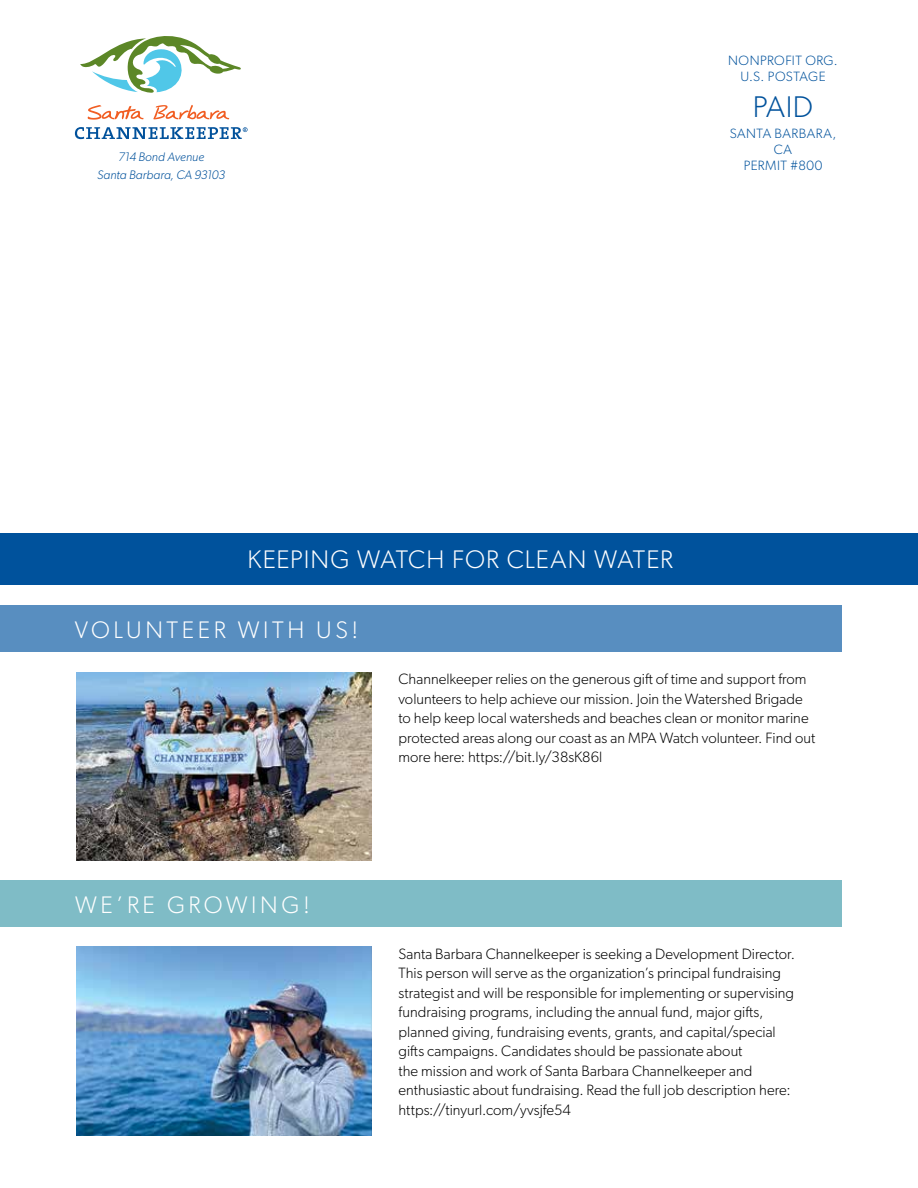
<style>
.page{position:relative;width:918px;height:1188px;background:#fff}
.page>*{position:absolute;margin:0;border:0;box-sizing:border-box;transform-origin:0 0}
.t1{font:300 30px "Gibson";color:#00529c}
.t2{font:300 25.5px "Gibson";letter-spacing:.035em;color:#fff}
.t3{font:300 24px "Gibson";letter-spacing:.15em;color:#fff}
.t4{font:300 15px/19.5px "Gibson";letter-spacing:.005em;color:#000}
.t5{font:300 13.5px/16.2px "Gibson";letter-spacing:.035em;color:#00529c;text-align:center}
.t6{font:italic 300 12.3px/18px "Gibson";letter-spacing:.005em;color:#00519b;text-align:center}
</style>
<div class="page">
<div style="left:0;top:880px;width:842px;height:47px;background:#7fbcc6"></div>
<div style="left:0;top:606px;width:841px;height:46px;background:#588ec0"></div>
<svg style="left:75px;top:127px;width:173px;height:12px"></svg>
<svg style="left:80px;top:36px;width:161px;height:57px"></svg>
<svg style="left:88px;top:105px;width:56px;height:15px"></svg>
<svg style="left:153px;top:105px;width:76px;height:14px"></svg>
<div style="left:0;top:534px;width:918px;height:51px;background:#00529c"></div>
<img style="left:77px;top:947px;width:294px;height:189px">
<img style="left:77px;top:672px;width:294px;height:188px">
<p class="t6" style="left:97px;top:148px;width:130px">714 Bond Avenue<br>Santa Barbara, CA 93103</p>
<p class="t5" style="left:728px;top:52px;width:111px">NONPROFIT ORG.<br>U.S. POSTAGE</p>
<h1 class="t1" style="left:753px;top:89px;width:62px">PAID</h1>
<p class="t5" style="left:730px;top:125px;width:108px">SANTA BARBARA,<br>CA<br>PERMIT #800</p>
<h2 class="t2" style="left:248px;top:544px;width:427px">KEEPING WATCH FOR CLEAN WATER</h2>
<h3 class="t3" style="left:75px;top:616px;width:285px">VOLUNTEER WITH US!</h3>
<h3 class="t3" style="left:75px;top:890px;width:236px">WE’RE GROWING!</h3>
<p class="t4" style="left:399px;top:669px;width:418px">Channelkeeper relies on the generous gift of time and support from volunteers to help achieve our mission. Join the Watershed Brigade to help keep local watersheds and beaches clean or monitor marine protected areas along our coast as an MPA Watch volunteer. Find out more here: https://bit.ly/38sK86l</p>
<p class="t4" style="left:399px;top:944px;width:398px">Santa Barbara Channelkeeper is seeking a Development Director.<br>This person will serve as the organization’s principal fundraising strategist and will be responsible for implementing or supervising fundraising programs, including the annual fund, major gifts, planned giving, fundraising events, grants, and capital/special gifts campaigns. Candidates should be passionate about<br>the mission and work of Santa Barbara Channelkeeper and enthusiastic about fundraising. Read the full job description here: https://tinyurl.com/yvsjfe54</p>
</div>
